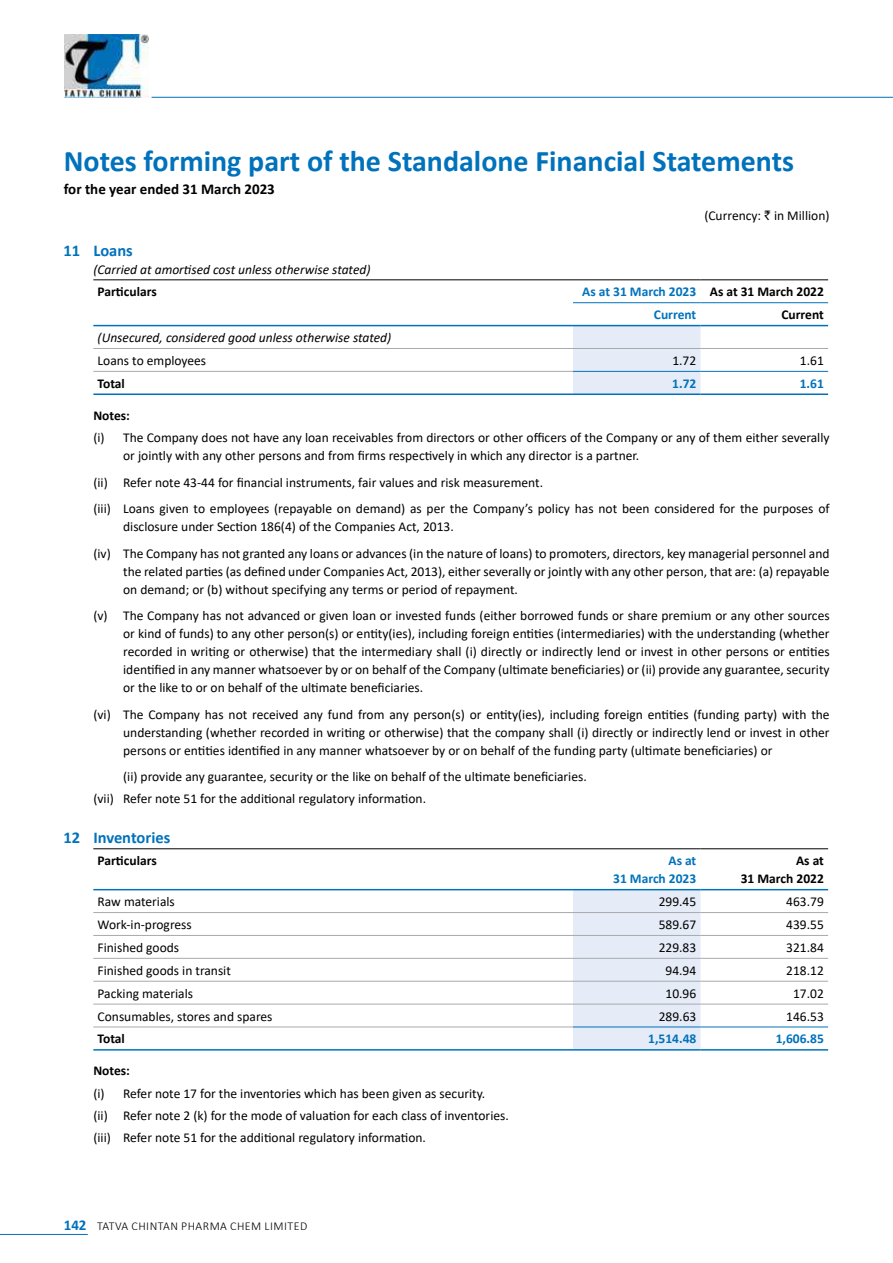
<style>
.page{position:relative;width:893px;height:1263px;background:#fff}
.page>*{position:absolute;margin:0;border:0;box-sizing:border-box;transform-origin:0 0}
.t1{font:700 30px "Calibri";color:#0072bc}
.t2{font:700 16.5px "Calibri";color:#0072bc}
.t3{font:700 15px "Calibri";color:#000}
.t4{font:13.5px/18px "Calibri";color:#000}
.t5{font:italic 13.5px "Calibri";color:#000}
.t6{font:700 13.5px/23px "Calibri";color:#0072bc}
.t7{font:700 13.5px/18px "Calibri";color:#000;text-align:right}
.t8{font:300 12px "Calibri";letter-spacing:.04em;color:#000}
.s1{font-family:"Rupee"}
.s2{color:#000}
.s3{font-weight:700;font-size:15px;color:#0072bc}
</style>
<div class="page">
<hr style="left:152px;top:97px;width:741px;height:1px;background:#0072bc">
<img style="left:65px;top:35px;width:84px;height:63px">
<hr style="left:0;top:1234px;width:88px;height:1px;background:#0072bc">
<div style="left:573px;top:326px;width:128px;height:67px;background:#e6ecf7"></div>
<hr style="left:93px;top:348px;width:480px;height:1px;background:#a7a9ac">
<hr style="left:573px;top:348px;width:128px;height:1px;background:#a7a9ac">
<hr style="left:701px;top:348px;width:127px;height:1px;background:#a7a9ac">
<hr style="left:93px;top:371px;width:480px;height:1px;background:#a7a9ac">
<hr style="left:573px;top:302px;width:128px;height:1px;background:#0072bc">
<hr style="left:701px;top:302px;width:127px;height:1px;background:#0072bc">
<hr style="left:573px;top:371px;width:128px;height:1px;background:#0072bc">
<hr style="left:701px;top:371px;width:127px;height:1px;background:#0072bc">
<hr style="left:93px;top:393px;width:480px;height:2px;background:#0072bc">
<hr style="left:573px;top:393px;width:128px;height:2px;background:#0072bc">
<hr style="left:701px;top:393px;width:127px;height:2px;background:#0072bc">
<hr style="left:93px;top:325px;width:480px;height:1px;background:#0072bc">
<hr style="left:573px;top:325px;width:128px;height:1px;background:#0072bc">
<hr style="left:701px;top:325px;width:127px;height:1px;background:#0072bc">
<hr style="left:93px;top:280px;width:480px;height:1px;background:#000">
<hr style="left:573px;top:280px;width:128px;height:1px;background:#000">
<hr style="left:701px;top:280px;width:127px;height:1px;background:#000">
<div style="left:573px;top:890px;width:128px;height:159px;background:#e6ecf7"></div>
<hr style="left:93px;top:912px;width:480px;height:1px;background:#a7a9ac">
<hr style="left:573px;top:912px;width:128px;height:1px;background:#a7a9ac">
<hr style="left:701px;top:912px;width:127px;height:1px;background:#a7a9ac">
<hr style="left:93px;top:935px;width:480px;height:1px;background:#a7a9ac">
<hr style="left:573px;top:935px;width:128px;height:1px;background:#a7a9ac">
<hr style="left:701px;top:935px;width:127px;height:1px;background:#a7a9ac">
<hr style="left:93px;top:958px;width:480px;height:1px;background:#a7a9ac">
<hr style="left:573px;top:958px;width:128px;height:1px;background:#a7a9ac">
<hr style="left:701px;top:958px;width:127px;height:1px;background:#a7a9ac">
<hr style="left:93px;top:981px;width:480px;height:1px;background:#a7a9ac">
<hr style="left:573px;top:981px;width:128px;height:1px;background:#a7a9ac">
<hr style="left:701px;top:981px;width:127px;height:1px;background:#a7a9ac">
<hr style="left:93px;top:1004px;width:480px;height:1px;background:#a7a9ac">
<hr style="left:573px;top:1004px;width:128px;height:1px;background:#a7a9ac">
<hr style="left:701px;top:1004px;width:127px;height:1px;background:#a7a9ac">
<hr style="left:93px;top:1027px;width:480px;height:1px;background:#a7a9ac">
<hr style="left:93px;top:889px;width:480px;height:1px;background:#0072bc">
<hr style="left:573px;top:889px;width:128px;height:1px;background:#0072bc">
<hr style="left:701px;top:889px;width:127px;height:1px;background:#0072bc">
<hr style="left:93px;top:848px;width:480px;height:1px;background:#000">
<hr style="left:573px;top:848px;width:128px;height:1px;background:#000">
<hr style="left:701px;top:848px;width:127px;height:1px;background:#000">
<hr style="left:93px;top:1049px;width:480px;height:1px;background:#0072bc">
<hr style="left:573px;top:1049px;width:128px;height:1px;background:#0072bc">
<hr style="left:701px;top:1049px;width:127px;height:1px;background:#0072bc">
<hr style="left:573px;top:1026px;width:128px;height:1px;background:#0072bc">
<hr style="left:701px;top:1026px;width:127px;height:1px;background:#0072bc">
<h1 class="t1" style="left:64px;top:140px;width:732px">Notes forming part of the Standalone Financial Statements</h1>
<p class="t3" style="left:64px;top:178px;width:213px">for the year ended 31 March 2023</p>
<p class="t4" style="left:704px;top:206px;width:127px">(Currency: <span class="s1">`</span> in Million)</p>
<p class="t2" style="left:64px;top:238px;width:71px">11 Loans</p>
<p class="t5" style="left:93px;top:260px;width:279px">(Carried at amortised cost unless otherwise stated)</p>
<p class="t7" style="left:98px;top:283px;width:61px">Particulars</p>
<p class="t6" style="left:654px;top:280px;width:172px;text-indent:-72px">As at 31 March 2023 <span class="s2">As at 31 March 2022<br></span>Current</p>
<p class="t7" style="left:781px;top:306px;width:44px">Current</p>
<p class="t5" style="left:98px;top:328px;width:295px">(Unsecured, considered good unless otherwise stated)</p>
<p class="t4" style="left:98px;top:351px;width:110px">Loans to employees</p>
<p class="t4" style="left:672px;top:351px;width:25px">1.72</p>
<p class="t4" style="left:800px;top:351px;width:25px">1.61</p>
<p class="t7" style="left:98px;top:374px;width:29px">Total</p>
<p class="t6" style="left:672px;top:372px;width:26px">1.72</p>
<p class="t6" style="left:800px;top:372px;width:26px">1.61</p>
<p class="t7" style="left:93px;top:406px;width:38px">Notes:</p>
<p class="t4" style="left:123px;top:428px;width:708px;text-indent:-30px">(i) The Company does not have any loan receivables from directors or other officers of the Company or any of them either severally or jointly with any other persons and from firms respectively in which any director is a partner.</p>
<p class="t4" style="left:93px;top:468px;width:738px;line-height:26.5px">(ii) Refer note 43-44 for financial instruments, fair values and risk measurement.<br>(iii) Loans given to employees (repayable on demand) as per the Company’s policy has not been considered for the purposes of</p>
<p class="t4" style="left:93px;top:513px;width:738px;line-height:26.5px;text-indent:30px">disclosure under Section 186(4) of the Companies Act, 2013.<br>(iv) The Company has not granted any loans or advances (in the nature of loans) to promoters, directors, key managerial personnel and</p>
<p class="t4" style="left:123px;top:562px;width:708px">the related parties (as defined under Companies Act, 2013), either severally or jointly with any other person, that are: (a) repayable on demand; or (b) without specifying any terms or period of repayment.</p>
<p class="t4" style="left:123px;top:606px;width:708px;text-align:justify;text-indent:-30px">(v) The Company has not advanced or given loan or invested funds (either borrowed funds or share premium or any other sources or kind of funds) to any other person(s) or entity(ies), including foreign entities (intermediaries) with the understanding (whether recorded in writing or otherwise) that the intermediary shall (i) directly or indirectly lend or invest in other persons or entities identified in any manner whatsoever by or on behalf of the Company (ultimate beneficiaries) or (ii) provide any guarantee, security or the like to or on behalf of the ultimate beneficiaries.</p>
<p class="t4" style="left:123px;top:705px;width:708px;text-align:justify;text-indent:-30px">(vi) The Company has not received any fund from any person(s) or entity(ies), including foreign entities (funding party) with the understanding (whether recorded in writing or otherwise) that the company shall (i) directly or indirectly lend or invest in other persons or entities identified in any manner whatsoever by or on behalf of the funding party (ultimate beneficiaries) or</p>
<p class="t4" style="left:93px;top:765px;width:495px;line-height:22.2px;text-indent:30px">(ii) provide any guarantee, security or the like on behalf of the ultimate beneficiaries. (vii) Refer note 51 for the additional regulatory information.</p>
<p class="t2" style="left:64px;top:825px;width:108px">12 Inventories</p>
<p class="t7" style="left:98px;top:852px;width:61px">Particulars</p>
<p class="t6" style="left:613px;top:852px;width:85px;line-height:18px;text-align:right">As at<br>31 March 2023</p>
<p class="t7" style="left:741px;top:852px;width:85px">As at<br>31 March 2022</p>
<p class="t4" style="left:98px;top:892px;width:79px">Raw materials</p>
<p class="t4" style="left:659px;top:892px;width:39px">299.45</p>
<p class="t4" style="left:786px;top:892px;width:39px">463.79</p>
<p class="t4" style="left:98px;top:915px;width:96px">Work-in-progress</p>
<p class="t4" style="left:659px;top:915px;width:39px">589.67</p>
<p class="t4" style="left:786px;top:915px;width:39px">439.55</p>
<p class="t4" style="left:98px;top:938px;width:83px">Finished goods</p>
<p class="t4" style="left:659px;top:938px;width:39px">229.83</p>
<p class="t4" style="left:786px;top:938px;width:39px">321.84</p>
<p class="t4" style="left:98px;top:961px;width:135px">Finished goods in transit</p>
<p class="t4" style="left:666px;top:961px;width:32px">94.94</p>
<p class="t4" style="left:786px;top:961px;width:39px">218.12</p>
<p class="t4" style="left:98px;top:984px;width:97px">Packing materials</p>
<p class="t4" style="left:666px;top:984px;width:32px">10.96</p>
<p class="t4" style="left:793px;top:984px;width:32px">17.02</p>
<p class="t4" style="left:98px;top:1007px;width:176px">Consumables, stores and spares</p>
<p class="t4" style="left:659px;top:1007px;width:39px">289.63</p>
<p class="t4" style="left:786px;top:1007px;width:39px">146.53</p>
<p class="t7" style="left:98px;top:1030px;width:29px">Total</p>
<p class="t6" style="left:648px;top:1027px;width:50px">1,514.48</p>
<p class="t6" style="left:776px;top:1027px;width:50px">1,606.85</p>
<p class="t7" style="left:93px;top:1062px;width:38px">Notes:</p>
<p class="t4" style="left:93px;top:1082px;width:417px;line-height:22.2px">(i) Refer note 17 for the inventories which has been given as security.<br>(ii) Refer note 2 (k) for the mode of valuation for each class of inventories. (iii) Refer note 51 for the additional regulatory information.</p>
<p class="t8" style="left:64px;top:1218px;width:245px"><span class="s3">142</span> TATVA CHINTAN PHARMA CHEM LIMITED</p>
</div>
